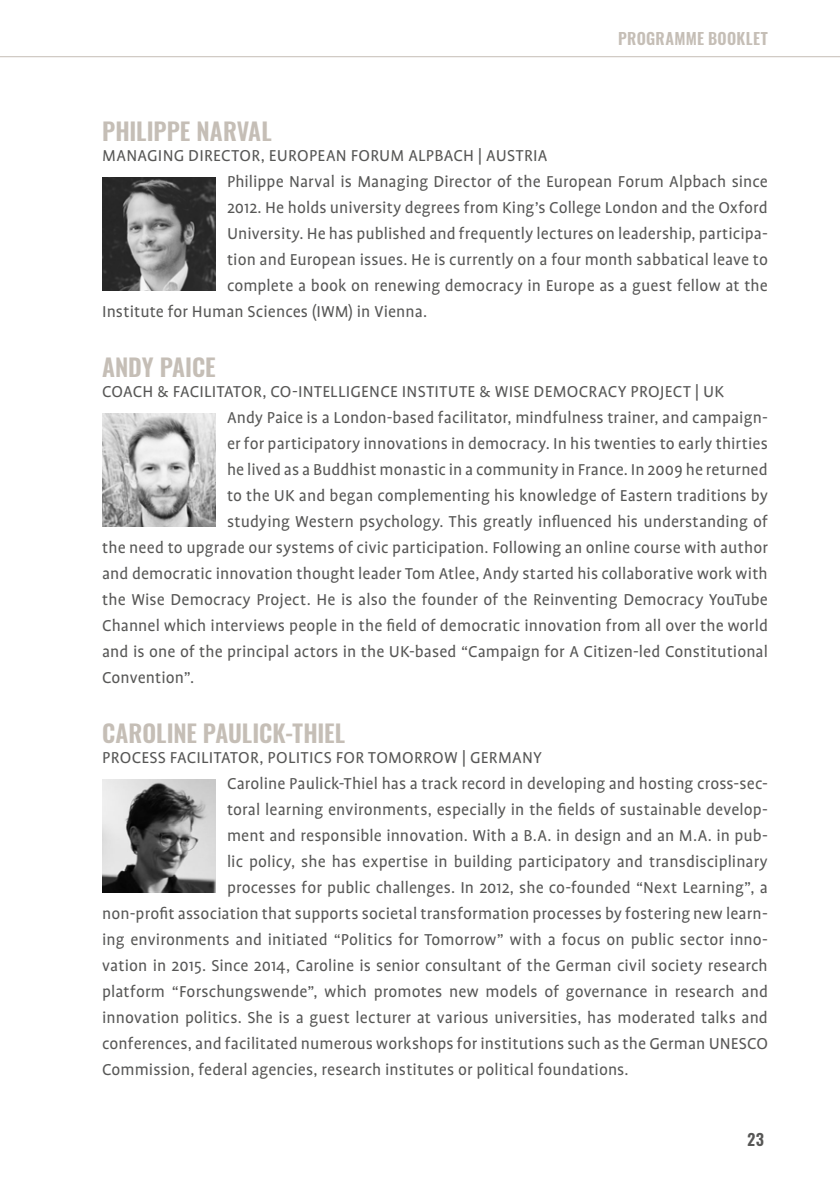
<style>
.page{position:relative;width:840px;height:1191px;background:#fff}
.page>*{position:absolute;margin:0;border:0;box-sizing:border-box;transform-origin:0 0}
.t1{font:600 24px "Oswald";letter-spacing:-.005em;color:#c5beb6}
.t2{font:18px "Profile Pro";letter-spacing:.005em;color:#575756}
.t3{font:600 16px "Oswald";letter-spacing:.02em;color:#c5beb6}
.t4{font:600 16px "Oswald";color:#575756}
</style>
<div class="page">
<hr style="left:0;top:56px;width:839px;height:1px;background:#c5beb6">
<img style="left:102px;top:177px;width:113px;height:113px">
<img style="left:102px;top:413px;width:113px;height:114px">
<img style="left:102px;top:779px;width:113px;height:113px">
<p class="t3" style="left:617px;top:28px;width:151px">PROGRAMME BOOKLET</p>
<h1 class="t1" style="left:102px;top:114px;width:171px">PHILIPPE NARVAL</h1>
<p class="t2" style="left:102px;top:145px;width:446px">MANAGING DIRECTOR, EUROPEAN FORUM ALPBACH | AUSTRIA</p>
<p class="t2" style="left:227px;top:171px;width:542px">Philippe Narval is Managing Director of the European Forum Alpbach since</p>
<p class="t2" style="left:227px;top:197px;width:542px">2012. He holds university degrees from King’s College London and the Oxford</p>
<p class="t2" style="left:227px;top:223px;width:542px">University. He has published and frequently lectures on leadership, participa-</p>
<p class="t2" style="left:227px;top:249px;width:542px">tion and European issues. He is currently on a four month sabbatical leave to</p>
<p class="t2" style="left:227px;top:275px;width:542px">complete a book on renewing democracy in Europe as a guest fellow at the</p>
<p class="t2" style="left:102px;top:301px;width:326px">Institute for Human Sciences (IWM) in Vienna.</p>
<h1 class="t1" style="left:102px;top:351px;width:115px">ANDY PAICE</h1>
<p class="t2" style="left:102px;top:381px;width:623px">COACH &amp; FACILITATOR, CO-INTELLIGENCE INSTITUTE &amp; WISE DEMOCRACY PROJECT | UK</p>
<p class="t2" style="left:227px;top:407px;width:542px">Andy Paice is a London-based facilitator, mindfulness trainer, and campaign-</p>
<p class="t2" style="left:227px;top:433px;width:542px">er for participatory innovations in democracy. In his twenties to early thirties</p>
<p class="t2" style="left:227px;top:459px;width:542px">he lived as a Buddhist monastic in a community in France. In 2009 he returned</p>
<p class="t2" style="left:227px;top:485px;width:542px">to the UK and began complementing his knowledge of Eastern traditions by</p>
<p class="t2" style="left:227px;top:511px;width:542px">studying Western psychology. This greatly influenced his understanding of</p>
<p class="t2" style="left:102px;top:537px;width:667px">the need to upgrade our systems of civic participation. Following an online course with author</p>
<p class="t2" style="left:102px;top:563px;width:666px">and democratic innovation thought leader Tom Atlee, Andy started his collaborative work with</p>
<p class="t2" style="left:102px;top:589px;width:667px">the Wise Democracy Project. He is also the founder of the Reinventing Democracy YouTube</p>
<p class="t2" style="left:102px;top:615px;width:667px">Channel which interviews people in the field of democratic innovation from all over the world</p>
<p class="t2" style="left:102px;top:641px;width:667px">and is one of the principal actors in the UK-based “Campaign for A Citizen-led Constitutional</p>
<p class="t2" style="left:102px;top:667px;width:93px">Convention”.</p>
<h1 class="t1" style="left:102px;top:717px;width:244px">CAROLINE PAULICK-THIEL</h1>
<p class="t2" style="left:102px;top:747px;width:441px">PROCESS FACILITATOR, POLITICS FOR TOMORROW | GERMANY</p>
<p class="t2" style="left:227px;top:773px;width:542px">Caroline Paulick-Thiel has a track record in developing and hosting cross-sec-</p>
<p class="t2" style="left:227px;top:799px;width:542px">toral learning environments, especially in the fields of sustainable develop-</p>
<p class="t2" style="left:227px;top:825px;width:542px">ment and responsible innovation. With a B.A. in design and an M.A. in pub-</p>
<p class="t2" style="left:227px;top:851px;width:542px">lic policy, she has expertise in building participatory and transdisciplinary</p>
<p class="t2" style="left:227px;top:877px;width:542px">processes for public challenges. In 2012, she co-founded “Next Learning”, a</p>
<p class="t2" style="left:102px;top:903px;width:667px">non-profit association that supports societal transformation processes by fostering new learn-</p>
<p class="t2" style="left:102px;top:929px;width:667px">ing environments and initiated “Politics for Tomorrow” with a focus on public sector inno-</p>
<p class="t2" style="left:102px;top:955px;width:666px">vation in 2015. Since 2014, Caroline is senior consultant of the German civil society research</p>
<p class="t2" style="left:102px;top:981px;width:667px">platform “Forschungswende”, which promotes new models of governance in research and</p>
<p class="t2" style="left:102px;top:1007px;width:667px">innovation politics. She is a guest lecturer at various universities, has moderated talks and</p>
<p class="t2" style="left:102px;top:1033px;width:667px">conferences, and facilitated numerous workshops for institutions such as the German UNESCO</p>
<p class="t2" style="left:102px;top:1059px;width:528px">Commission, federal agencies, research institutes or political foundations.</p>
<p class="t4" style="left:746px;top:1128px;width:18px">23</p>
</div>
